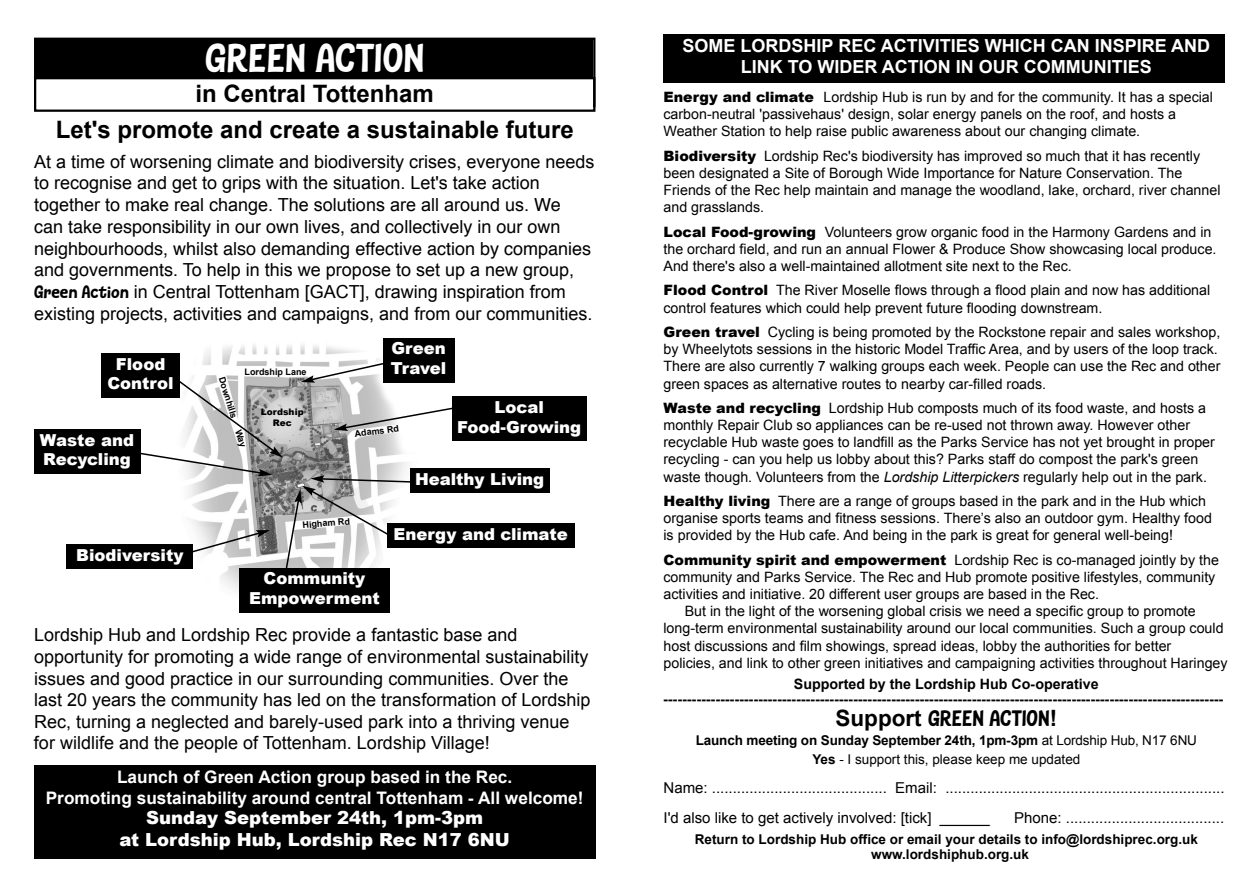
<style>
.page{position:relative;width:1259px;height:893px;background:#fff}
.page>*{position:absolute;margin:0;border:0;box-sizing:border-box;transform-origin:0 0}
.t1{font:40.5px "Subway Circle DEMO";color:#fff}
.t2{font:700 24px/36px "Arial";color:#000;text-align:center}
.t3{font:22.5px "Subway Circle DEMO";color:#000}
.t4{font:18px/21.6px "Arial";color:#000}
.t5{font:18px/21.6px "Helvetica";color:#000}
.t6{font:700 18px/21.6px "Arial";color:#fff;text-align:center}
.t7{font:900 18px/21.6px "Arial";color:#fff;text-align:center}
.t8{font:700 17.25px/20.7px "Arial";color:#fff;text-align:center}
.t9{font:900 16.5px/19.8px "Arial";color:#fff;text-align:center}
.t10{font:15px/30px "Arial";color:#000}
.t11{font:14.25px/17.1px "Arial";color:#000}
.t12{font:700 14.25px/15px "Arial";color:#000;text-align:center}
.t13{font:13.5px/19.5px "Arial";color:#000;text-align:center}
.t14{font:700 13.5px/15px "Arial";color:#000;text-align:center}
.t15{font:700 9px "Arial";color:#000}
.t16{font:900 9px/10.8px "Arial";color:#000;text-align:center}
.s1{font-family:"Helvetica"}
.s2{font-family:"Subway Circle DEMO"}
.s3{font-weight:900}
.s4{font-style:italic}
.s5{font-family:"Arial";font-weight:700}
.s6{font-weight:700}
</style>
<div class="page">
<div style="left:663px;top:34px;width:562px;height:48px;background:#000"></div>
<div style="left:36px;top:40px;width:557px;height:65px;background:#000"></div>
<div style="left:34px;top:38px;width:561px;height:69px;border:2px solid #000"></div>
<div style="left:36px;top:79px;width:557px;height:31px;background:#fff"></div>
<div style="left:34px;top:77px;width:561px;height:35px;border:2px solid #000"></div>
<div style="left:34px;top:765px;width:561px;height:94px;background:#000"></div>
<img style="left:203px;top:344px;width:187px;height:269px">
<div style="left:387px;top:524px;width:187px;height:24px;background:#000"></div>
<div style="left:67px;top:544px;width:126px;height:25px;background:#000"></div>
<div style="left:452px;top:396px;width:134px;height:45px;background:#000"></div>
<div style="left:383px;top:338px;width:71px;height:44px;background:#000"></div>
<div style="left:101px;top:353px;width:79px;height:44px;background:#000"></div>
<div style="left:239px;top:568px;width:150px;height:44px;background:#000"></div>
<div style="left:34px;top:429px;width:106px;height:44px;background:#000"></div>
<div style="left:410px;top:468px;width:139px;height:25px;background:#000"></div>
<svg style="left:132px;top:362px;width:326px;height:211px"></svg>
<h1 class="t1" style="left:205px;top:35px;width:220px">GREEN ACTION</h1>
<h2 class="t2" style="left:56px;top:76px;width:519px">in Central Tottenham<br>Let's promote and create a sustainable future</h2>
<p class="t4" style="left:34px;top:150px;width:562px">At a time of worsening climate and biodiversity crises, everyone needs to recognise and get to grips with the situation. Let's take action together to make real change. The solutions are all around us. <span class="s1">We</span></p>
<p class="t5" style="left:34px;top:217px;width:559px">can take responsibility in our own lives, and collectively in our own neighbourhoods, whilst also demanding effective action by companies</p>
<p class="t4" style="left:34px;top:259px;width:560px"><span class="s1">and governments.</span> To help in this we propose to set up a new group,<br><span class="s2">Green Action</span> in Central Tottenham [GACT], drawing inspiration from existing projects, activities and campaigns, and from our communities.</p>
<p class="t9" style="left:391px;top:338px;width:56px">Green</p>
<p class="t9" style="left:116px;top:353px;width:51px">Flood</p>
<p class="t9" style="left:391px;top:358px;width:57px">Travel</p>
<p class="t9" style="left:107px;top:373px;width:68px">Control</p>
<p class="t15" style="left:244px;top:366px;width:64px">Lordship Lane</p>
<p class="t15" style="left:227px;top:376px;width:44px;rotate:73deg">Downhills</p>
<p class="t16" style="left:261px;top:406px;width:44px">Lordship<br>Rec</p>
<p class="t15" style="left:354px;top:429px;width:46px;rotate:-8deg">Adams Rd</p>
<p class="t9" style="left:40px;top:429px;width:96px;text-align:left">Waste and<br>Recycling</p>
<p class="t9" style="left:457px;top:396px;width:126px">Local<br>Food-Growing</p>
<p class="t9" style="left:76px;top:544px;width:109px">Biodiversity</p>
<p class="t15" style="left:302px;top:520px;width:49px;rotate:-5deg">Higham Rd</p>
<p class="t9" style="left:249px;top:568px;width:132px">Community<br>Empowerment</p>
<p class="t9" style="left:415px;top:468px;width:131px">Healthy Living</p>
<p class="t9" style="left:393px;top:524px;width:176px">Energy and climate</p>
<p class="t4" style="left:34px;top:624px;width:558px">Lordship Hub and Lordship Rec provide a fantastic base and opportunity for promoting a wide range of environmental sustainability issues and good practice in our surrounding communities. Over the last 20 years the community has led on the transformation of Lordship Rec, turning a neglected and barely-used park into a thriving venue for wildlife and the people of Tottenham. Lordship Village!</p>
<p class="t8" style="left:46px;top:767px;width:539px">Launch of Green Action group based in the Rec.<br>Promoting sustainability around central Tottenham - All welcome!</p>
<p class="t7" style="left:120px;top:806px;width:392px">Sunday September 24th, 1pm-3pm<br>at Lordship Hub, Lordship Rec N17 6NU</p>
<p class="t6" style="left:682px;top:35px;width:529px">SOME LORDSHIP REC ACTIVITIES WHICH CAN INSPIRE AND<br>LINK TO WIDER ACTION IN OUR COMMUNITIES</p>
<p class="t11" style="left:663px;top:88px;width:551px"><span class="s3">Energy and climate</span> Lordship Hub is run by and for the community. It has a special carbon-neutral 'passivehaus' design, solar energy panels on the roof, and hosts a<br>Weather Station to help raise public awareness about our changing climate.</p>
<p class="t11" style="left:663px;top:147px;width:558px"><span class="s3">Biodiversity</span> Lordship Rec's biodiversity has improved so much that it has recently been designated a Site of Borough Wide Importance for Nature Conservation. The Friends of the Rec help maintain and manage the woodland, lake, orchard, river channel and grasslands.</p>
<p class="t11" style="left:663px;top:223px;width:554px"><span class="s3">Local Food-growing</span> Volunteers grow organic food in the Harmony Gardens and in the orchard field, and run an annual Flower &amp; Produce Show showcasing local produce.<br>And there's also a well-maintained allotment site next to the Rec.</p>
<p class="t11" style="left:663px;top:282px;width:548px"><span class="s3">Flood Control</span> The River Moselle flows through a flood plain and now has additional control features which could help prevent future flooding downstream.</p>
<p class="t11" style="left:663px;top:324px;width:558px"><span class="s3">Green travel</span> Cycling is being promoted by the Rockstone repair and sales workshop, by Wheelytots sessions in the historic Model Traffic Area, and by users of the loop track.<br>There are also currently 7 walking groups each week. People can use the Rec and other green spaces as alternative routes to nearby car-filled roads.</p>
<p class="t11" style="left:663px;top:400px;width:553px"><span class="s3">Waste and recycling</span> Lordship Hub composts much of its food waste, and hosts a monthly Repair Club so appliances can be re-used not thrown away. However other recyclable Hub waste goes to landfill as the Parks Service has not yet brought in proper recycling - can you help us lobby about this? Parks staff do compost the park's green waste though. Volunteers from the <span class="s4">Lordship Litterpickers</span> regularly help out in the park.</p>
<p class="t11" style="left:663px;top:493px;width:550px"><span class="s3">Healthy living</span> There are a range of groups based in the park and in the Hub which organise sports teams and fitness sessions. There’s also an outdoor gym. Healthy food is provided by the Hub cafe. And being in the park is great for general well-being!</p>
<p class="t11" style="left:663px;top:551px;width:557px"><span class="s3">Community spirit and empowerment</span> Lordship Rec is co-managed jointly by the</p>
<p class="t11" style="left:663px;top:569px;width:553px">community and Parks Service. The Rec and Hub promote positive lifestyles, community</p>
<p class="t11" style="left:663px;top:586px;width:437px">activities and initiative. 20 different user groups are based in the Rec.</p>
<p class="t11" style="left:685px;top:603px;width:512px">But in the light of the worsening global crisis we need a specific group to promote</p>
<p class="t11" style="left:663px;top:620px;width:561px">long-term environmental sustainability around our local communities. Such a group could</p>
<p class="t11" style="left:663px;top:637px;width:509px">host discussions and film showings, spread ideas, lobby the authorities for better</p>
<p class="t11" style="left:663px;top:654px;width:565px">policies, and link to other green initiatives and campaigning activities throughout Haringey</p>
<p class="t12" style="left:663px;top:677px;width:561px">Supported by the Lordship Hub Co-operative ----------------------------------------------------------------------------------------------------------------------</p>
<h3 class="t3" style="left:835px;top:705px;width:223px"><span class="s5">Support</span> GREEN ACTION<span class="s5">!</span></h3>
<p class="t13" style="left:695px;top:730px;width:503px"><span class="s6">Launch meeting on Sunday September 24th, 1pm-3pm</span> at Lordship Hub, N17 6NU<br><span class="s6">Yes</span> - I support this, please keep me updated</p>
<p class="t10" style="left:663px;top:773px;width:562px">Name: .......................................... Email: ...................................................................<br>I'd also like to get actively involved: [tick] ______</p>
<p class="t10" style="left:1014px;top:803px;width:212px">Phone: ......................................</p>
<p class="t14" style="left:695px;top:832px;width:504px">Return to Lordship Hub office or email your details to info@lordshiprec.org.uk www.lordshiphub.org.uk</p>
</div>
